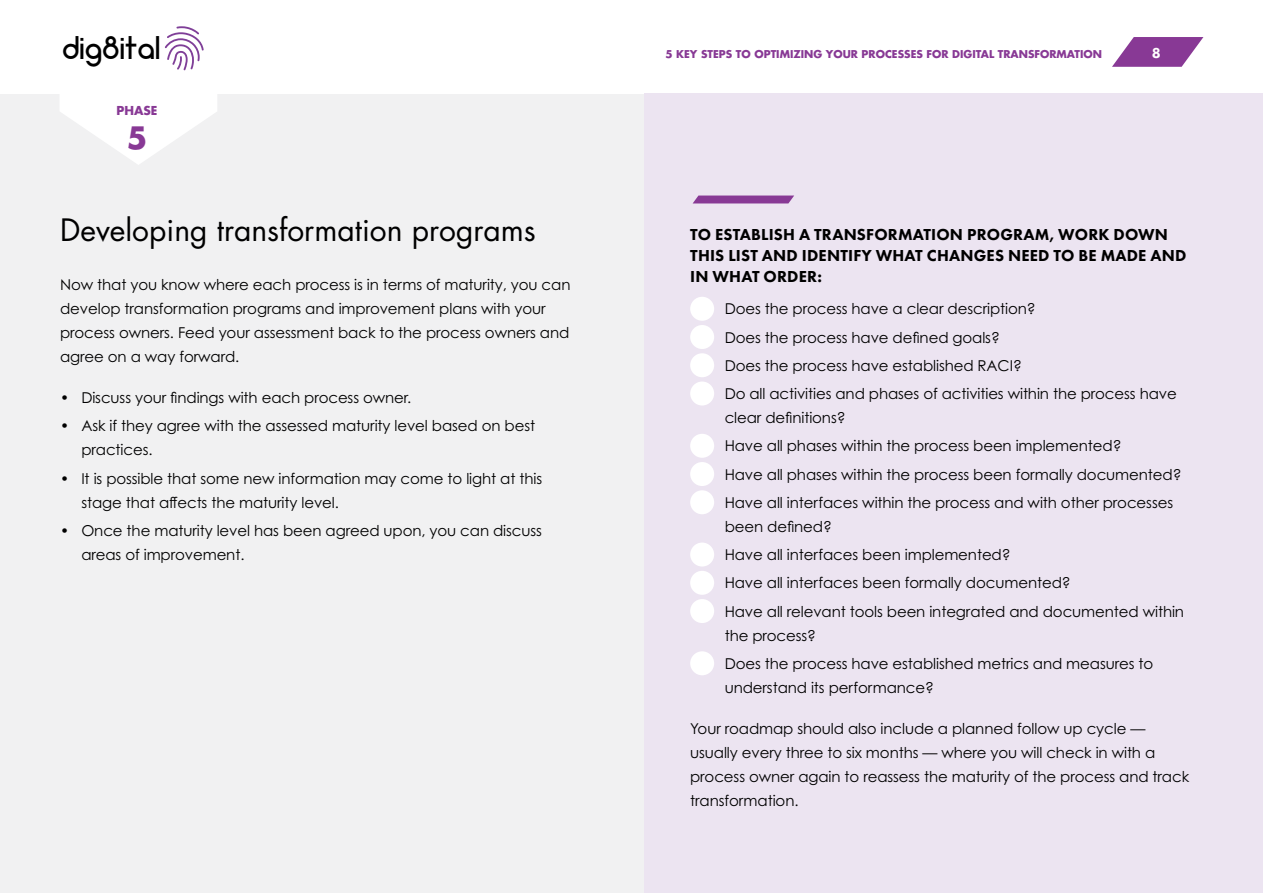
<style>
.page{position:relative;width:1263px;height:893px;background:#fff}
.page>*{position:absolute;margin:0;border:0;box-sizing:border-box;transform-origin:0 0}
.t1{font:500 37.2px "Neometric";color:#000}
.t2{font:30px "Futura";color:#000}
.t3{font:700 30px "Futura";color:#883995}
.t4{font:800 16.5px/21px "Futura PT";letter-spacing:.01em;color:#000}
.t5{font:15px/28.2px "Century Gothic Pro";letter-spacing:-.005em;color:#000}
.t6{font:800 15px "Futura PT";color:#fff}
.t7{font:700 12px "Futura";color:#883995}
.t8{font:700 10.5px "Futura";color:#883995}
</style>
<div class="page">
<div style="left:0;top:94px;width:1263px;height:799px;background:#f1f1f2"></div>
<svg style="left:1112px;top:37px;width:91px;height:30px"></svg>
<svg style="left:165px;top:26px;width:39px;height:44px"></svg>
<svg style="left:60px;top:94px;width:157px;height:71px"></svg>
<div style="left:644px;top:94px;width:619px;height:799px;background:#ece4f1"></div>
<svg style="left:693px;top:196px;width:101px;height:7px"></svg>
<div style="left:690px;top:297px;width:24px;height:24px;background:#fff;border-radius:50%"></div>
<div style="left:690px;top:325px;width:24px;height:24px;background:#fff;border-radius:50%"></div>
<div style="left:690px;top:353px;width:24px;height:24px;background:#fff;border-radius:50%"></div>
<div style="left:690px;top:381px;width:24px;height:24px;background:#fff;border-radius:50%"></div>
<div style="left:690px;top:434px;width:24px;height:24px;background:#fff;border-radius:50%"></div>
<div style="left:690px;top:462px;width:24px;height:24px;background:#fff;border-radius:50%"></div>
<div style="left:690px;top:490px;width:24px;height:24px;background:#fff;border-radius:50%"></div>
<div style="left:690px;top:543px;width:24px;height:23px;background:#fff;border-radius:50%"></div>
<div style="left:690px;top:571px;width:24px;height:24px;background:#fff;border-radius:50%"></div>
<div style="left:690px;top:599px;width:24px;height:24px;background:#fff;border-radius:50%"></div>
<div style="left:690px;top:651px;width:24px;height:24px;background:#fff;border-radius:50%"></div>
<h1 class="t1" style="left:62px;top:36px;width:100px">dig8ital</h1>
<p class="t7" style="left:117px;top:103px;width:42px">PHASE</p>
<h2 class="t3" style="left:127px;top:117px;width:22px">5</h2>
<h2 class="t2" style="left:60px;top:209px;width:477px">Developing transformation programs</h2>
<p class="t5" style="left:60px;top:273px;width:512px;line-height:24px">Now that you know where each process is in terms of maturity, you can develop transformation programs and improvement plans with your process owners. Feed your assessment back to the process owners and agree on a way forward.</p>
<p class="t5" style="left:60px;top:383px;width:353px">• Discuss your findings with each process owner.</p>
<p class="t5" style="left:81px;top:414px;width:455px;line-height:24px;text-indent:-21px">• Ask if they agree with the assessed maturity level based on best practices.</p>
<p class="t5" style="left:81px;top:466px;width:462px;line-height:24px;text-indent:-21px">• It is possible that some new information may come to light at this stage that affects the maturity level.</p>
<p class="t5" style="left:81px;top:518px;width:462px;line-height:24px;text-indent:-21px">• Once the maturity level has been agreed upon, you can discuss areas of improvement.</p>
<p class="t8" style="left:665px;top:47px;width:438px">5 KEY STEPS TO OPTIMIZING YOUR PROCESSES FOR DIGITAL TRANSFORMATION</p>
<p class="t6" style="left:1152px;top:44px;width:10px">8</p>
<p class="t4" style="left:690px;top:224px;width:498px">TO ESTABLISH A TRANSFORMATION PROGRAM, WORK DOWN<br>THIS LIST AND IDENTIFY WHAT CHANGES NEED TO BE MADE AND<br>IN WHAT ORDER:</p>
<p class="t5" style="left:725px;top:295px;width:454px">Does the process have a clear description?<br>Does the process have defined goals?<br>Does the process have established RACI?<br>Do all activities and phases of activities within the process have</p>
<p class="t5" style="left:725px;top:403px;width:458px">clear definitions?<br>Have all phases within the process been implemented?<br>Have all phases within the process been formally documented?<br>Have all interfaces within the process and with other processes</p>
<p class="t5" style="left:725px;top:512px;width:461px">been defined?<br>Have all interfaces been implemented?<br>Have all interfaces been formally documented?<br>Have all relevant tools been integrated and documented within</p>
<p class="t5" style="left:725px;top:621px;width:430px">the process?<br>Does the process have established metrics and measures to</p>
<p class="t5" style="left:725px;top:673px;width:211px">understand its performance?</p>
<p class="t5" style="left:690px;top:716px;width:501px;line-height:24px">Your roadmap should also include a planned follow up cycle — usually every three to six months — where you will check in with a process owner again to reassess the maturity of the process and track transformation.</p>
</div>
